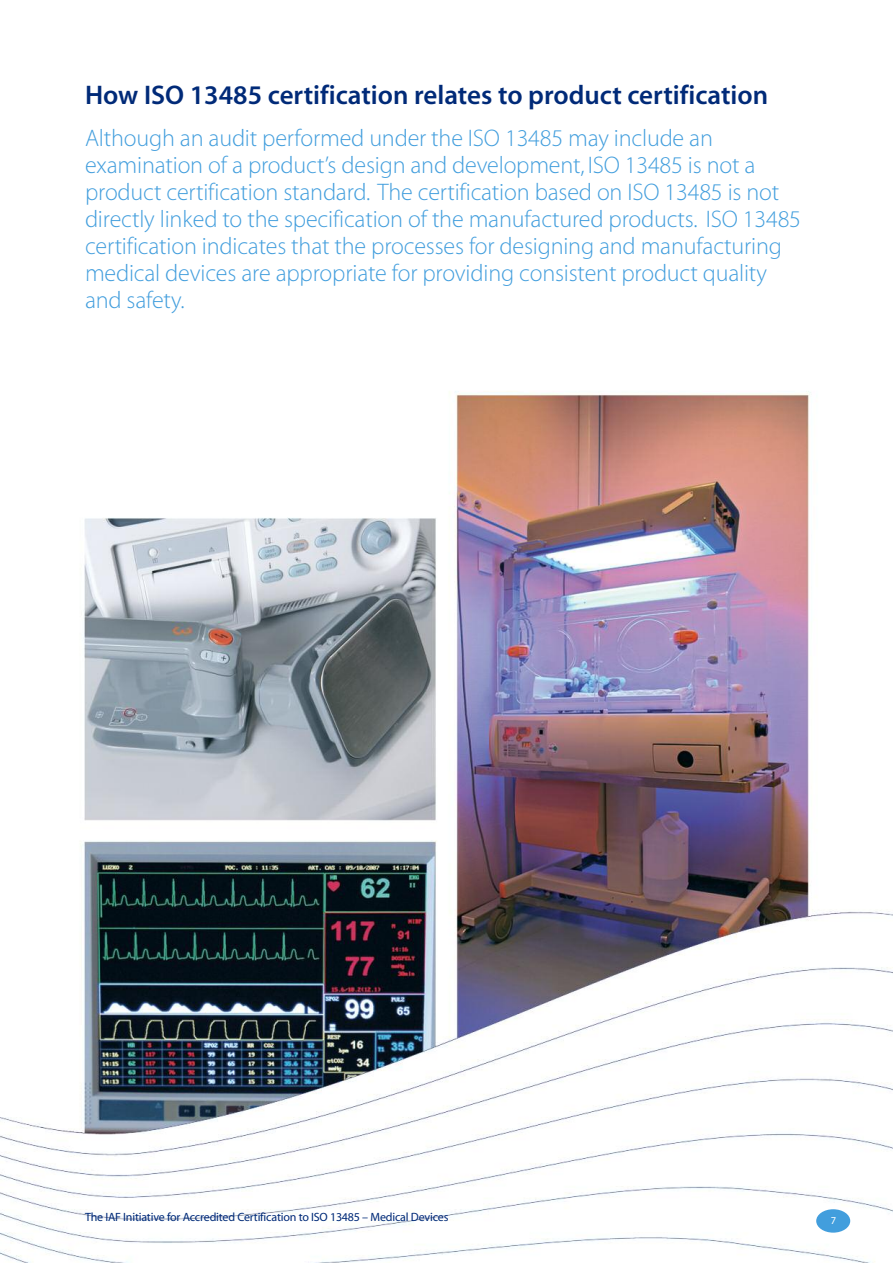
<style>
.page{position:relative;width:893px;height:1263px;background:#fff}
.page>*{position:absolute;margin:0;border:0;box-sizing:border-box;transform-origin:0 0}
.t1{font:27px "Myriad MM 565 wt 600 wd";color:#002a78}
.t2{font:24px/27px "Myriad MM 215 wt 600 wd";letter-spacing:-.005em;color:#429edd}
.t3{font:12px "Myriad MM 412 wt 601 wd";letter-spacing:-.015em;color:#002a78}
.t4{font:10.5px "Myriad MM 412 wt 601 wd";color:#fff}
</style>
<div class="page">
<img style="left:0;top:391px;width:893px;height:872px">
<div style="left:816px;top:1209px;width:34px;height:23px;background:#429edd;border-radius:50%"></div>
<p class="t1" style="left:85px;top:85px;width:685px">How ISO 13485 certification relates to product certification</p>
<p class="t2" style="left:85px;top:127px;width:717px">Although an audit performed under the ISO 13485 may include an examination of a product’s design and development, ISO 13485 is not a product certification standard. The certification based on ISO 13485 is not directly linked to the specification of the manufactured products. ISO 13485 certification indicates that the processes for designing and manufacturing medical devices are appropriate for providing consistent product quality and safety.</p>
<p class="t3" style="left:85px;top:1213px;width:365px">The IAF Initiative for Accredited Certification to ISO 13485 – Medical Devices</p>
<p class="t4" style="left:831px;top:1216px;width:7px">7</p>
</div>
